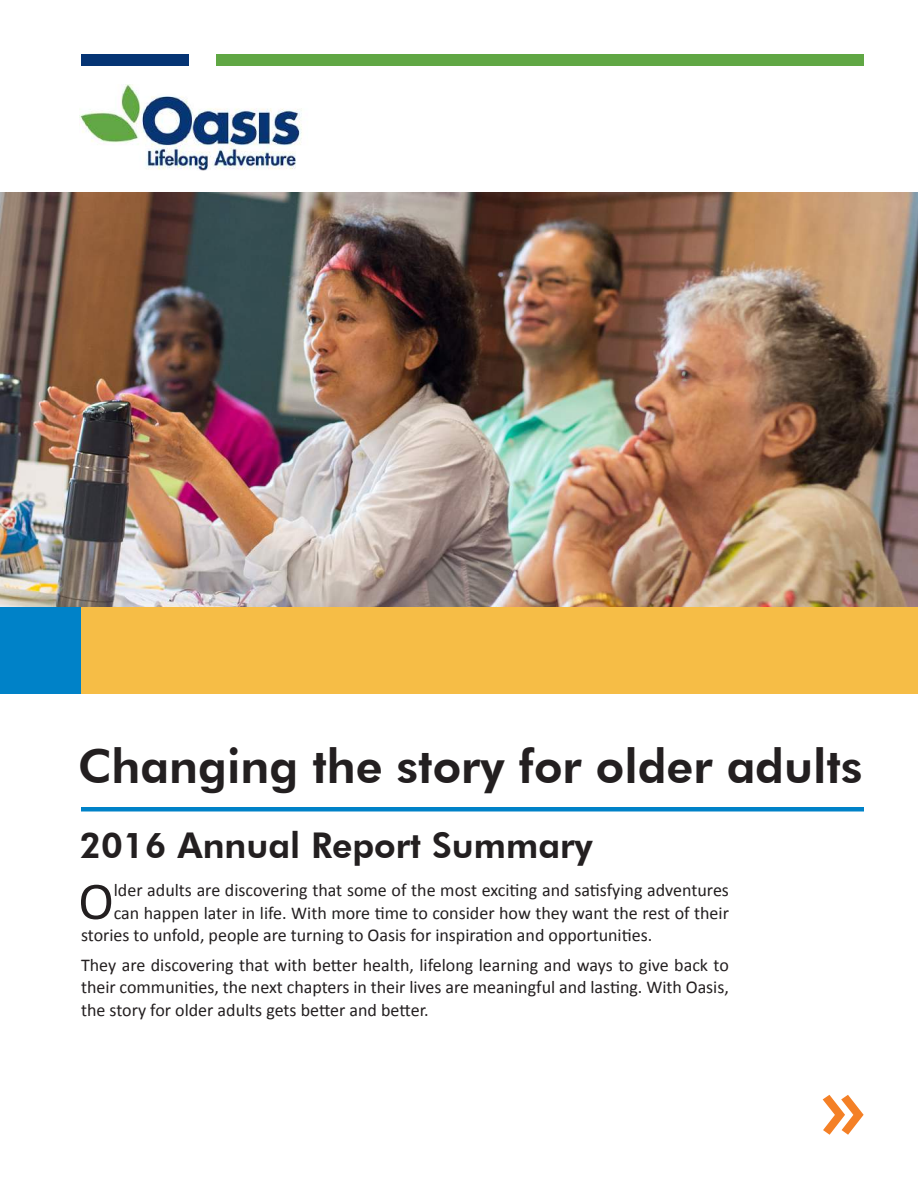
<style>
.page{position:relative;width:918px;height:1188px;background:#fff}
.page>*{position:absolute;margin:0;border:0;box-sizing:border-box;transform-origin:0 0}
.t1{font:800 90px "Futura BT";color:#f48026}
.t2{font:53.4px "Calibri";color:#231f20}
.t3{font:800 46.8px "Futura BT";color:#231f20}
.t4{font:800 35.4px "Futura BT";color:#231f20}
.t5{font:18px/22.5px "Calibri";color:#231f20;text-align:justify}
</style>
<div class="page">
<img style="left:0;top:192px;width:918px;height:416px">
<div style="left:0;top:608px;width:918px;height:86px;background:#f6bd46"></div>
<div style="left:216px;top:54px;width:648px;height:11px;background:#60a744"></div>
<div style="left:81px;top:54px;width:108px;height:12px;background:#053474"></div>
<img style="left:80px;top:85px;width:222px;height:85px">
<div style="left:81px;top:807px;width:783px;height:5px;background:#0082c8"></div>
<div style="left:0;top:608px;width:81px;height:86px;background:#0082c8"></div>
<h3 class="t3" style="left:78px;top:738px;width:786px">Changing the story for older adults</h3>
<h3 class="t4" style="left:80px;top:824px;width:515px">2016 Annual Report Summary</h3>
<h2 class="t2" style="left:78px;top:867px;width:37px">O</h2>
<p class="t5" style="left:114px;top:879px;width:617px">lder adults are discovering that some of the most exciting and satisfying adventures</p>
<p class="t5" style="left:114px;top:902px;width:617px">can happen later in life. With more time to consider how they want the rest of their</p>
<p class="t5" style="left:81px;top:924px;width:573px">stories to unfold, people are turning to Oasis for inspiration and opportunities.</p>
<p class="t5" style="left:81px;top:954px;width:649px">They are discovering that with better health, lifelong learning and ways to give back to their communities, the next chapters in their lives are meaningful and lasting. With Oasis, the story for older adults gets better and better.</p>
<h1 class="t1" style="left:820px;top:1050px;width:48px">»</h1>
</div>
